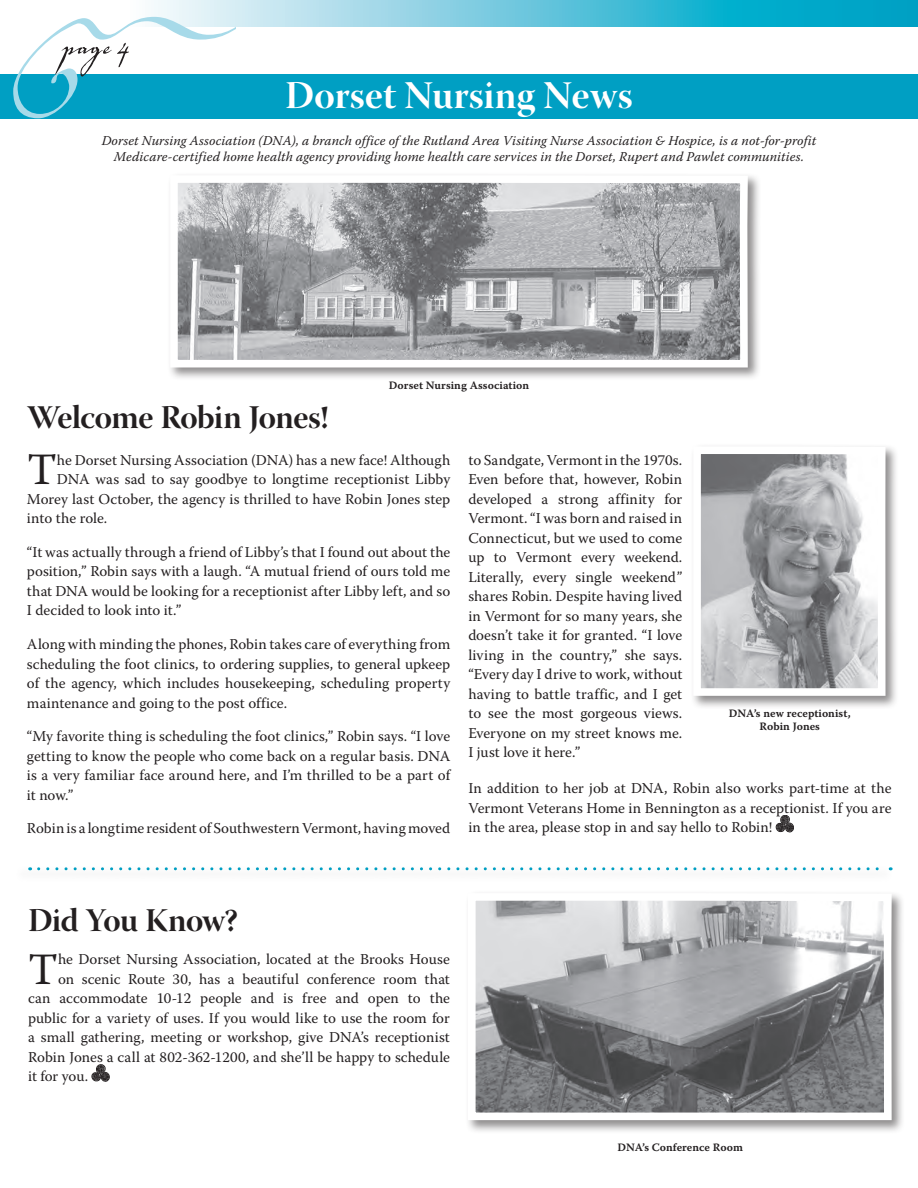
<style>
.page{position:relative;width:918px;height:1188px;background:#fff}
.page>*{position:absolute;margin:0;border:0;box-sizing:border-box;transform-origin:0 0}
.TNI-small{font:44.55px "Warnock Pro";color:#231f20}
.t1{font:39px "Warnock Pro Bold Disp";letter-spacing:.005em;color:#fff}
.t2{font:33px "Warnock Pro Bold Disp";letter-spacing:-.015em;color:#231f20}
.TNI-small-2{font:15px/19.5px "Warnock Pro";letter-spacing:.005em;color:#231f20;text-align:justify}
.TNI-small-3{font:italic 13.5px/16.5px "Warnock Pro";letter-spacing:.005em;color:#231f20;text-align:center}
.Cap{font:11.25px/13.5px "Warnock Pro Semibold Capt";color:#231f20;text-align:center}
</style>
<div class="page">
<svg style="left:235px;top:0;width:683px;height:27px;background:#56c2da"></svg>
<svg style="left:776px;top:815px;width:18px;height:17px"></svg>
<div style="left:0;top:74px;width:918px;height:44px;background:#009fc3"></div>
<div style="left:16px;top:865px;width:878px;height:18px;background:#fbfbfb"></div>
<svg style="left:39px;top:867px;width:852px;height:3px"></svg>
<svg style="left:92px;top:1064px;width:18px;height:17px"></svg>
<div style="left:690px;top:444px;width:209px;height:265px;background:#231f20;opacity:.51"></div>
<svg style="left:690px;top:444px;width:199px;height:256px"></svg>
<div style="left:465px;top:890px;width:440px;height:244px;background:#231f20;opacity:.51"></div>
<svg style="left:465px;top:890px;width:430px;height:234px"></svg>
<div style="left:167px;top:172px;width:594px;height:209px;background:#231f20;opacity:.51"></div>
<svg style="left:167px;top:172px;width:585px;height:199px;background:#adaeb1"></svg>
<svg style="left:13px;top:0;width:222px;height:118px"></svg>
<p class="t1" style="left:285px;top:72px;width:349px">Dorset Nursing News</p>
<p class="TNI-small-3" style="left:102px;top:132px;width:716px">Dorset Nursing Association (DNA), a branch office of the Rutland Area Visiting Nurse Association &amp; Hospice, is a not-for-profit<br>Medicare-certified home health agency providing home health care services in the Dorset, Rupert and Pawlet communities.</p>
<p class="Cap" style="left:389px;top:378px;width:142px">Dorset Nursing Association</p>
<p class="t2" style="left:27px;top:397px;width:303px">Welcome Robin Jones!</p>
<p class="TNI-small" style="left:27px;top:443px;width:31px">T</p>
<p class="TNI-small-2" style="left:57px;top:450px;width:395px">he Dorset Nursing Association (DNA) has a new face! Although</p>
<p class="TNI-small-2" style="left:57px;top:470px;width:395px">DNA was sad to say goodbye to longtime receptionist Libby</p>
<p class="TNI-small-2" style="left:27px;top:489px;width:425px">Morey last October, the agency is thrilled to have Robin Jones step</p>
<p class="TNI-small-2" style="left:27px;top:509px;width:82px">into the role.</p>
<p class="TNI-small-2" style="left:27px;top:542px;width:425px">“It was actually through a friend of Libby’s that I found out about the position,” Robin says with a laugh. “A mutual friend of ours told me that DNA would be looking for a receptionist after Libby left, and so I decided to look into it.”</p>
<p class="TNI-small-2" style="left:27px;top:634px;width:425px">Along with minding the phones, Robin takes care of everything from scheduling the foot clinics, to ordering supplies, to general upkeep of the agency, which includes housekeeping, scheduling property maintenance and going to the post office.</p>
<p class="TNI-small-2" style="left:27px;top:726px;width:425px">“My favorite thing is scheduling the foot clinics,” Robin says. “I love getting to know the people who come back on a regular basis. DNA is a very familiar face around here, and I’m thrilled to be a part of it now.”</p>
<p class="TNI-small-2" style="left:27px;top:818px;width:425px">Robin is a longtime resident of Southwestern Vermont, having moved</p>
<p class="TNI-small-2" style="left:468px;top:450px;width:216px">to Sandgate, Vermont in the 1970s.<br>Even before that, however, Robin developed a strong affinity for Vermont. “I was born and raised in Connecticut, but we used to come up to Vermont every weekend.<br>Literally, every single weekend” shares Robin. Despite having lived in Vermont for so many years, she doesn’t take it for granted. “I love living in the country,” she says. “Every day I drive to work, without having to battle traffic, and I get to see the most gorgeous views.<br>Everyone on my street knows me.<br>I just love it here.”</p>
<p class="TNI-small-2" style="left:468px;top:778px;width:425px">In addition to her job at DNA, Robin also works part-time at the Vermont Veterans Home in Bennington as a receptionist. If you are in the area, please stop in and say hello to Robin!</p>
<p class="Cap" style="left:729px;top:706px;width:123px">DNA’s new receptionist,<br>Robin Jones</p>
<p class="t2" style="left:28px;top:901px;width:211px">Did You Know?</p>
<p class="TNI-small" style="left:28px;top:943px;width:31px">T</p>
<p class="TNI-small-2" style="left:58px;top:950px;width:393px">he Dorset Nursing Association, located at the Brooks House</p>
<p class="TNI-small-2" style="left:58px;top:969px;width:393px">on scenic Route 30, has a beautiful conference room that</p>
<p class="TNI-small-2" style="left:28px;top:989px;width:423px">can accommodate 10-12 people and is free and open to the</p>
<p class="TNI-small-2" style="left:28px;top:1008px;width:423px">public for a variety of uses. If you would like to use the room for</p>
<p class="TNI-small-2" style="left:28px;top:1028px;width:423px">a small gathering, meeting or workshop, give DNA’s receptionist</p>
<p class="TNI-small-2" style="left:28px;top:1047px;width:423px">Robin Jones a call at 802-362-1200, and she’ll be happy to schedule</p>
<p class="TNI-small-2" style="left:28px;top:1067px;width:62px">it for you.</p>
<p class="Cap" style="left:617px;top:1140px;width:127px">DNA’s Conference Room</p>
</div>
